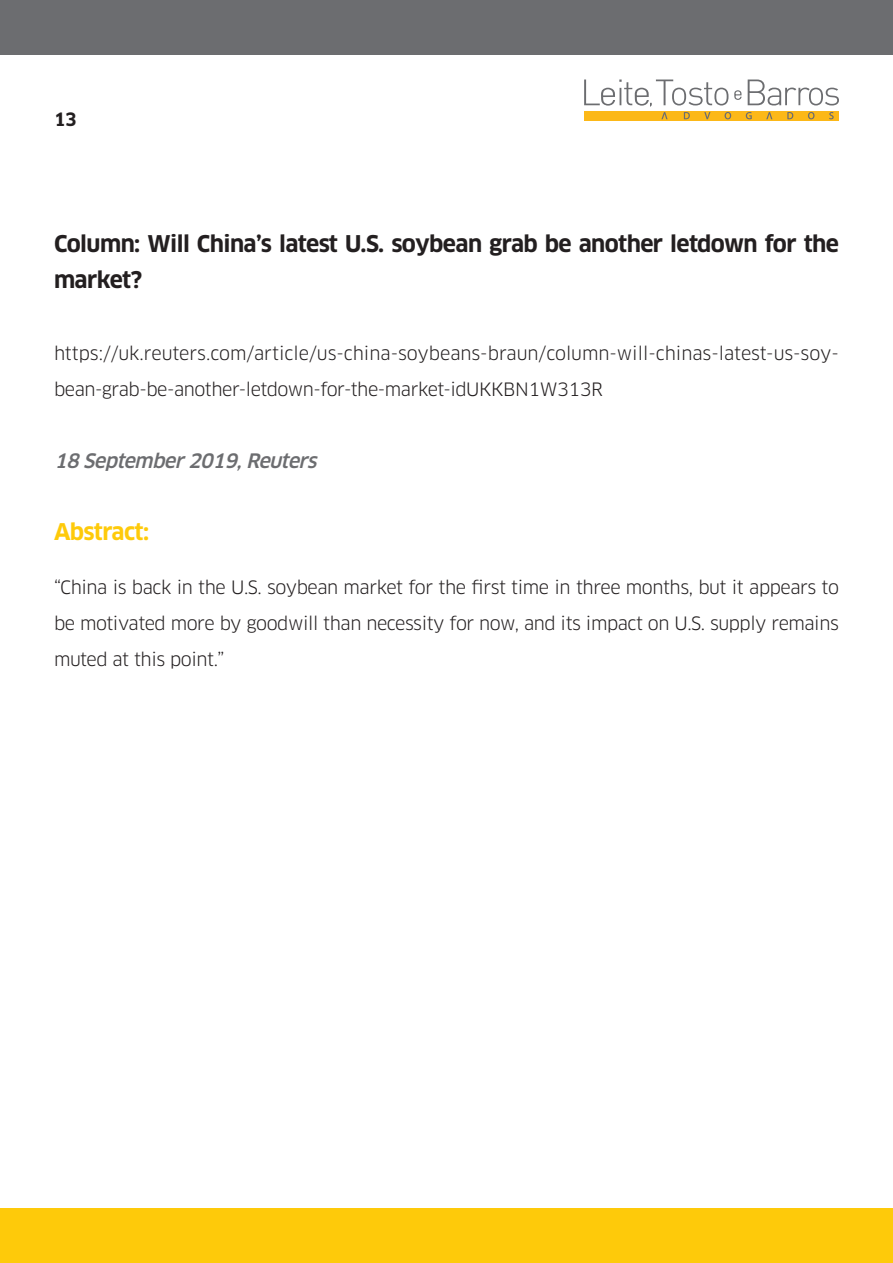
<style>
.page{position:relative;width:893px;height:1263px;background:#fff}
.page>*{position:absolute;margin:0;border:0;box-sizing:border-box;transform-origin:0 0}
.t1{font:700 22.5px/36px "Clan OT";letter-spacing:-.025em;color:#231f20}
.t2{font:700 22.5px "Clan OT";letter-spacing:-.025em;color:#feca0a}
.t3{font:italic 500 19.5px "Clan OT";color:#6c6d70}
.t4{font:18px/36px "Clan OT";letter-spacing:-.025em;color:#231f20}
.t5{font:700 18px "Clan OT";color:#231f20}
</style>
<div class="page">
<div style="left:0;top:1209px;width:893px;height:54px;background:#feca0a"></div>
<div style="left:0;top:0;width:893px;height:54px;background:#6c6d70"></div>
<div style="left:584px;top:111px;width:255px;height:10px;background:#fcb818"></div>
<svg style="left:584px;top:80px;width:255px;height:39px"></svg>
<p class="t5" style="left:54px;top:109px;width:24px">13</p>
<p class="t1" style="left:54px;top:226px;width:786px">Column: Will China’s latest U.S. soybean grab be another letdown for the market?</p>
<p class="t4" style="left:54px;top:335px;width:786px">https://uk.reuters.com/article/us-china-soybeans-braun/column-will-chinas-latest-us-soy&shy;bean-grab-be-another-letdown-for-the-market-idUKKBN1W313R</p>
<p class="t3" style="left:54px;top:449px;width:269px">18 September2019,Reuters</p>
<p class="t2" style="left:54px;top:519px;width:97px">Abstract:</p>
<p class="t4" style="left:54px;top:569px;width:786px;text-align:justify">“China is back in the U.S. soybean market for the first time in three months, but it appears to be motivated more by goodwill than necessity for now, and its impact on U.S. supply remains muted at this point.”</p>
</div>
